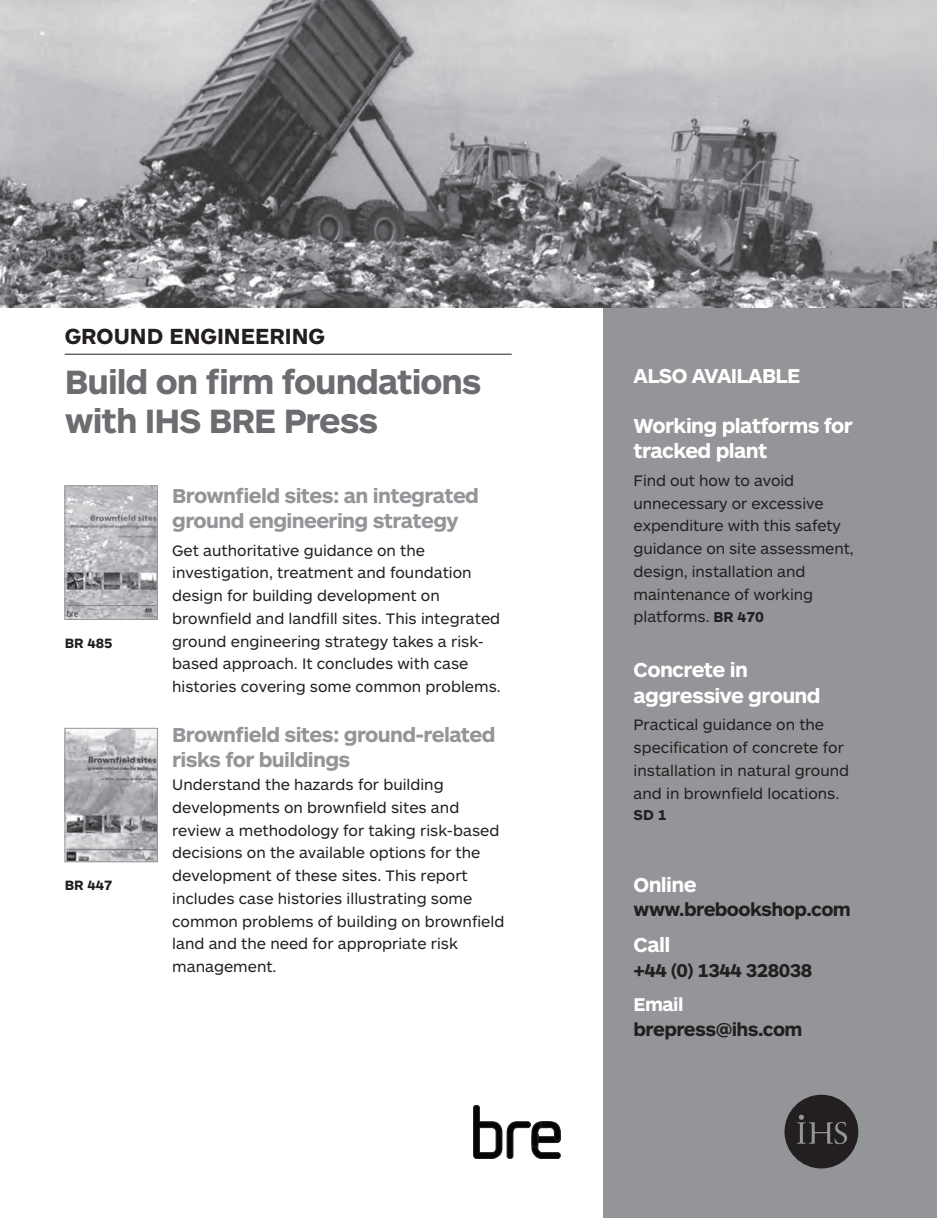
<style>
.page{position:relative;width:937px;height:1218px;background:#fff}
.page>*{position:absolute;margin:0;border:0;box-sizing:border-box;transform-origin:0 0}
.t1{font:700 35px/38.5px "ARS Maquette Pro";letter-spacing:-.03em;color:#6c6d70}
.t2{font:700 22.75px "ARS Maquette Pro";color:#231f20}
.t3{font:700 21px/25.2px "ARS Maquette Pro";letter-spacing:-.03em;color:#939598}
.t4{font:700 21px/25.2px "ARS Maquette Pro";letter-spacing:-.03em;color:#fff}
.t5{font:700 19.25px "ARS Maquette Pro";letter-spacing:-.03em;color:#231f20}
.t6{font:700 19.25px "ARS Maquette Pro";letter-spacing:-.03em;color:#fff}
.t7{font:15.75px/22.8px "ARS Maquette Pro";color:#231f20}
.t8{font:700 14.88px "ARS Maquette Pro";color:#231f20}
.t9{font:700 14px "ARS Maquette Pro";color:#231f20}
.s1{font-weight:700;font-size:14.88px}
</style>
<div class="page">
<img style="left:67px;top:488px;width:89px;height:130px">
<div style="left:65px;top:486px;width:93px;height:134px;border:1px solid #939598"></div>
<img style="left:0;top:0;width:936px;height:307px">
<div style="left:602px;top:307px;width:334px;height:911px;background:#939598"></div>
<svg style="left:784px;top:1095px;width:74px;height:73px"></svg>
<svg style="left:473px;top:1105px;width:87px;height:53px"></svg>
<hr style="left:65px;top:354px;width:446px;height:1px;background:#231f20">
<img style="left:67px;top:730px;width:89px;height:130px">
<div style="left:65px;top:728px;width:93px;height:134px;border:1px solid #939598"></div>
<h2 class="t2" style="left:65px;top:321px;width:262px">GROUND ENGINEERING</h2>
<h1 class="t1" style="left:65px;top:361px;width:418px">Build on firm foundations with IHS BRE Press</h1>
<p class="t9" style="left:65px;top:634px;width:49px">BR 485</p>
<p class="t9" style="left:65px;top:876px;width:49px">BR 447</p>
<h3 class="t3" style="left:172px;top:482px;width:308px">Brownfield sites: an integrated ground engineering strategy</h3>
<p class="t7" style="left:172px;top:538px;width:330px">Get authoritative guidance on the investigation, treatment and foundation design for building development on brownfield and landfill sites. This integrated ground engineering strategy takes a risk&shy;based approach. It concludes with case histories covering some common problems.</p>
<h3 class="t3" style="left:172px;top:721px;width:325px">Brownfield sites: ground-related risks for buildings</h3>
<p class="t7" style="left:172px;top:772px;width:333px">Understand the hazards for building developments on brownfield sites and review a methodology for taking risk-based decisions on the available options for the development of these sites. This report includes case histories illustrating some common problems of building on brownfield land and the need for appropriate risk management.</p>
<h3 class="t4" style="left:633px;top:362px;width:168px">ALSO AVAILABLE</h3>
<h3 class="t4" style="left:633px;top:412px;width:221px">Working platforms for tracked plant</h3>
<p class="t7" style="left:633px;top:468px;width:222px">Find out how to avoid unnecessary or excessive expenditure with this safety guidance on site assessment, design, installation and maintenance of working platforms. <span class="s1">BR 470</span></p>
<h3 class="t4" style="left:633px;top:656px;width:188px">Concrete in aggressive ground</h3>
<p class="t7" style="left:633px;top:713px;width:217px">Practical guidance on the specification of concrete for installation in natural ground and in brownfield locations.</p>
<p class="t8" style="left:633px;top:805px;width:35px">SD 1</p>
<h3 class="t4" style="left:633px;top:871px;width:64px">Online</h3>
<p class="t5" style="left:633px;top:897px;width:219px">www.brebookshop.com</p>
<h3 class="t4" style="left:633px;top:931px;width:38px">Call</h3>
<p class="t5" style="left:633px;top:958px;width:180px">+44 (0) 1344 328038</p>
<p class="t6" style="left:633px;top:992px;width:51px">Email</p>
<p class="t5" style="left:633px;top:1016px;width:170px">brepress@ihs.com</p>
</div>
